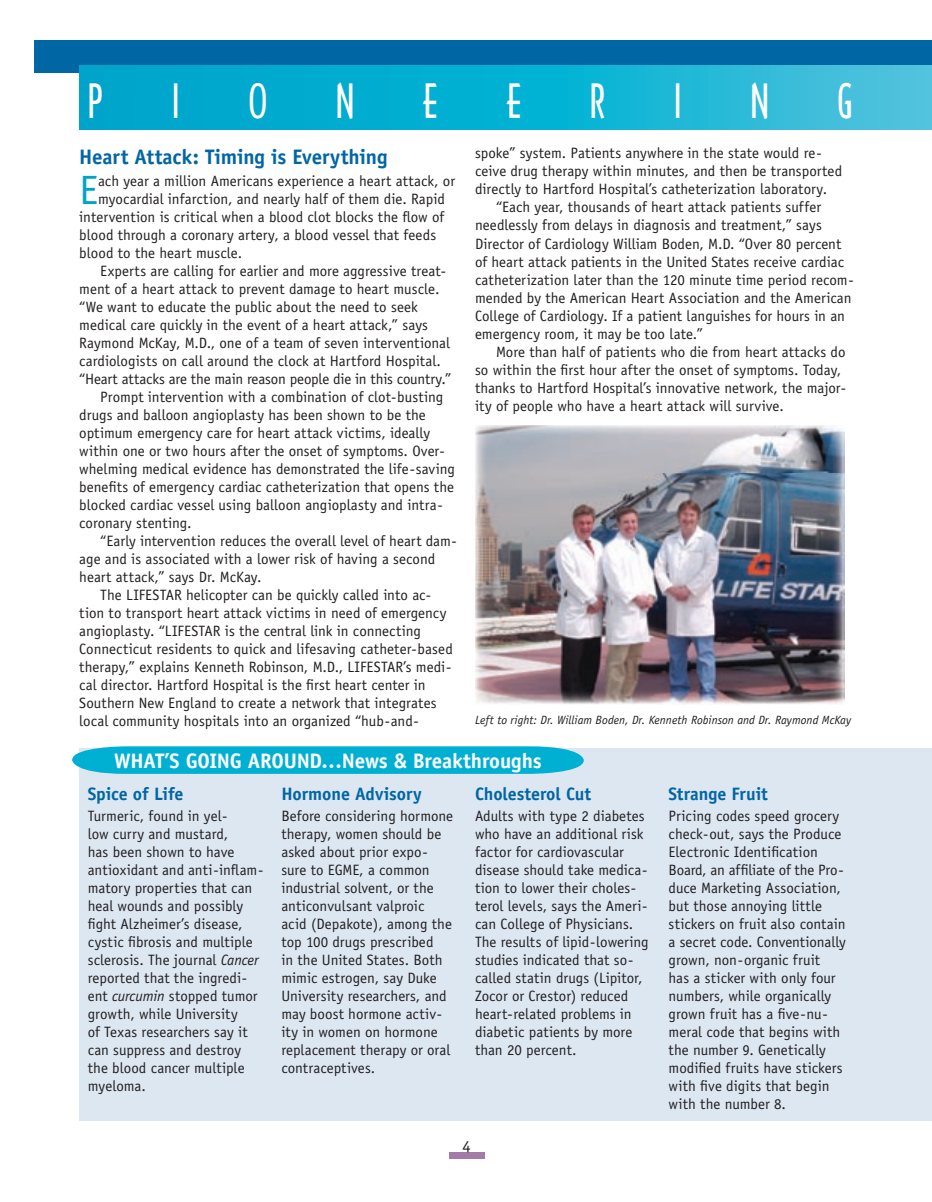
<style>
.page{position:relative;width:932px;height:1202px;background:#fff}
.page>*{position:absolute;margin:0;border:0;box-sizing:border-box;transform-origin:0 0}
.t1{font:45px "Arquitectura";color:#fff}
.t2{font:40.95px "Officina Sans";color:#00a4ca}
.t3{font:700 21px "Officina Sans";letter-spacing:-.01em;color:#fff}
.t4{font:700 21px "Officina Sans";letter-spacing:-.005em;color:#0066a4}
.t5{font:700 18px "Officina Sans";letter-spacing:-.005em;color:#0066a4}
.t6{font:16.5px "Officina Sans";color:#231f20}
.t7{font:15px/18px "Officina Sans";color:#231f20}
.t8{font:italic 12px "Officina Sans";letter-spacing:.005em;color:#231f20}
.s1{font-style:italic}
</style>
<div class="page">
<div style="left:448px;top:1152px;width:36px;height:6px;background:#a47ba8"></div>
<div style="left:34px;top:40px;width:891px;height:32px;background:#0066a4"></div>
<div style="left:925px;top:40px;width:7px;height:32px;background:#0066a4"></div>
<svg style="left:79px;top:65px;width:853px;height:65px;background:#13b2d3"></svg>
<div style="left:79px;top:748px;width:853px;height:373px;background:#dde7f2"></div>
<svg style="left:72px;top:746px;width:512px;height:28px;background:#0eb3d4"></svg>
<img style="left:475px;top:425px;width:369px;height:279px">
<h1 class="t1" style="left:88px;top:73px;width:16px">P</h1>
<h1 class="t1" style="left:171px;top:73px;width:11px">I</h1>
<h1 class="t1" style="left:248px;top:73px;width:21px">0</h1>
<h1 class="t1" style="left:336px;top:73px;width:20px">N</h1>
<h1 class="t1" style="left:422px;top:73px;width:17px">E</h1>
<h1 class="t1" style="left:506px;top:73px;width:17px">E</h1>
<h1 class="t1" style="left:589px;top:73px;width:17px">R</h1>
<h1 class="t1" style="left:673px;top:73px;width:11px">I</h1>
<h1 class="t1" style="left:750px;top:73px;width:20px">N</h1>
<h1 class="t1" style="left:837px;top:73px;width:17px">G</h1>
<h3 class="t4" style="left:79px;top:143px;width:310px">Heart Attack: Timing is Everything</h3>
<h2 class="t2" style="left:79px;top:166px;width:20px">E</h2>
<p class="t7" style="left:98px;top:172px;width:358px">ach year a million Americans experience a heart attack, or</p>
<p class="t7" style="left:98px;top:190px;width:348px">myocardial infarction, and nearly half of them die. Rapid</p>
<p class="t7" style="left:79px;top:208px;width:366px">intervention is critical when a blood clot blocks the flow of</p>
<p class="t7" style="left:79px;top:226px;width:358px">blood through a coronary artery, a blood vessel that feeds</p>
<p class="t7" style="left:79px;top:244px;width:164px">blood to the heart muscle.</p>
<p class="t7" style="left:100px;top:262px;width:347px">Experts are calling for earlier and more aggressive treat-</p>
<p class="t7" style="left:79px;top:280px;width:362px">ment of a heart attack to prevent damage to heart muscle.</p>
<p class="t7" style="left:79px;top:298px;width:340px">“We want to educate the public about the need to seek</p>
<p class="t7" style="left:79px;top:316px;width:350px">medical care quickly in the event of a heart attack,” says</p>
<p class="t7" style="left:79px;top:334px;width:372px">Raymond McKay, M.D., one of a team of seven interventional</p>
<p class="t7" style="left:79px;top:352px;width:363px">cardiologists on call around the clock at Hartford Hospital.</p>
<p class="t7" style="left:79px;top:370px;width:373px">“Heart attacks are the main reason people die in this country.”</p>
<p class="t7" style="left:100px;top:388px;width:344px">Prompt intervention with a combination of clot-busting</p>
<p class="t7" style="left:79px;top:406px;width:348px">drugs and balloon angioplasty has been shown to be the</p>
<p class="t7" style="left:79px;top:424px;width:352px">optimum emergency care for heart attack victims, ideally</p>
<p class="t7" style="left:79px;top:442px;width:367px">within one or two hours after the onset of symptoms. Over-</p>
<p class="t7" style="left:79px;top:460px;width:377px">whelming medical evidence has demonstrated the life-saving</p>
<p class="t7" style="left:79px;top:478px;width:376px">benefits of emergency cardiac catheterization that opens the</p>
<p class="t7" style="left:79px;top:496px;width:365px">blocked cardiac vessel using balloon angioplasty and intra-</p>
<p class="t7" style="left:79px;top:514px;width:114px">coronary stenting.</p>
<p class="t7" style="left:100px;top:532px;width:358px">“Early intervention reduces the overall level of heart dam-</p>
<p class="t7" style="left:79px;top:550px;width:357px">age and is associated with a lower risk of having a second</p>
<p class="t7" style="left:79px;top:568px;width:184px">heart attack,” says Dr. McKay.</p>
<p class="t7" style="left:100px;top:586px;width:332px">The LIFESTAR helicopter can be quickly called into ac-</p>
<p class="t7" style="left:79px;top:604px;width:368px">tion to transport heart attack victims in need of emergency</p>
<p class="t7" style="left:79px;top:622px;width:343px">angioplasty. “LIFESTAR is the central link in connecting</p>
<p class="t7" style="left:79px;top:640px;width:375px">Connecticut residents to quick and lifesaving catheter-based</p>
<p class="t7" style="left:79px;top:658px;width:373px">therapy,” explains Kenneth Robinson, M.D., LIFESTAR’s medi-</p>
<p class="t7" style="left:79px;top:676px;width:348px">cal director. Hartford Hospital is the first heart center in</p>
<p class="t7" style="left:79px;top:694px;width:359px">Southern New England to create a network that integrates</p>
<p class="t7" style="left:79px;top:712px;width:341px">local community hospitals into an organized “hub-and-</p>
<p class="t7" style="left:475px;top:144px;width:369px">spoke” system. Patients anywhere in the state would re&shy;ceive drug therapy within minutes, and then be transported directly to Hartford Hospital’s catheterization laboratory.</p>
<p class="t7" style="left:475px;top:198px;width:380px;text-indent:21px">“Each year, thousands of heart attack patients suffer needlessly from delays in diagnosis and treatment,” says Director of Cardiology William Boden, M.D. “Over 80 percent of heart attack patients in the United States receive cardiac catheterization later than the 120 minute time period recom&shy;mended by the American Heart Association and the American College of Cardiology. If a patient languishes for hours in an emergency room, it may be too late.”</p>
<p class="t7" style="left:475px;top:342px;width:372px;text-indent:21px">More than half of patients who die from heart attacks do so within the first hour after the onset of symptoms. Today, thanks to Hartford Hospital’s innovative network, the major&shy;ity of people who have a heart attack will survive.</p>
<p class="t8" style="left:475px;top:712px;width:378px">Left to right: Dr. William Boden, Dr. Kenneth Robinson and Dr. Raymond McKay</p>
<h3 class="t3" style="left:114px;top:748px;width:429px">WHAT’S GOING AROUND…News &amp; Breakthroughs</h3>
<p class="t5" style="left:88px;top:782px;width:97px">Spice of Life</p>
<p class="t7" style="left:88px;top:806px;width:177px">Turmeric, found in yel-<br>low curry and mustard,<br>has been shown to have antioxidant and anti-inflam&shy;matory properties that can heal wounds and possibly fight Alzheimer’s disease, cystic fibrosis and multiple sclerosis. The journal <span class="s1">Cancer </span>reported that the ingredi&shy;ent <span class="s1">curcumin</span> stopped tumor growth, while University<br>of Texas researchers say it can suppress and destroy the blood cancer multiple myeloma.</p>
<p class="t5" style="left:281px;top:782px;width:142px">Hormone Advisory</p>
<p class="t7" style="left:281px;top:806px;width:173px">Before considering hormone therapy, women should be asked about prior expo&shy;sure to EGME, a common industrial solvent, or the anticonvulsant valproic acid (Depakote), among the top 100 drugs prescribed<br>in the United States. Both mimic estrogen, say Duke<br>University researchers, and may boost hormone activ&shy;ity in women on hormone replacement therapy or oral contraceptives.</p>
<p class="t5" style="left:475px;top:782px;width:118px">Cholesterol Cut</p>
<p class="t7" style="left:475px;top:806px;width:175px">Adults with type 2 diabetes who have an additional risk factor for cardiovascular disease should take medica&shy;tion to lower their choles&shy;terol levels, says the Ameri&shy;can College of Physicians.<br>The results of lipid-lowering studies indicated that so&shy;called statin drugs (Lipitor,<br>Zocor or Crestor) reduced heart-related problems in diabetic patients by more than 20 percent.</p>
<p class="t6" style="left:462px;top:1136px;width:10px">4</p>
<p class="t5" style="left:668px;top:782px;width:101px">Strange Fruit</p>
<p class="t7" style="left:668px;top:806px;width:179px">Pricing codes speed grocery check-out, says the Produce<br>Electronic Identification<br>Board, an affiliate of the Pro&shy;duce Marketing Association, but those annoying little stickers on fruit also contain a secret code. Conventionally grown, non-organic fruit<br>has a sticker with only four numbers, while organically grown fruit has a five-nu&shy;meral code that begins with the number 9. Genetically modified fruits have stickers with five digits that begin with the number 8.</p>
</div>
